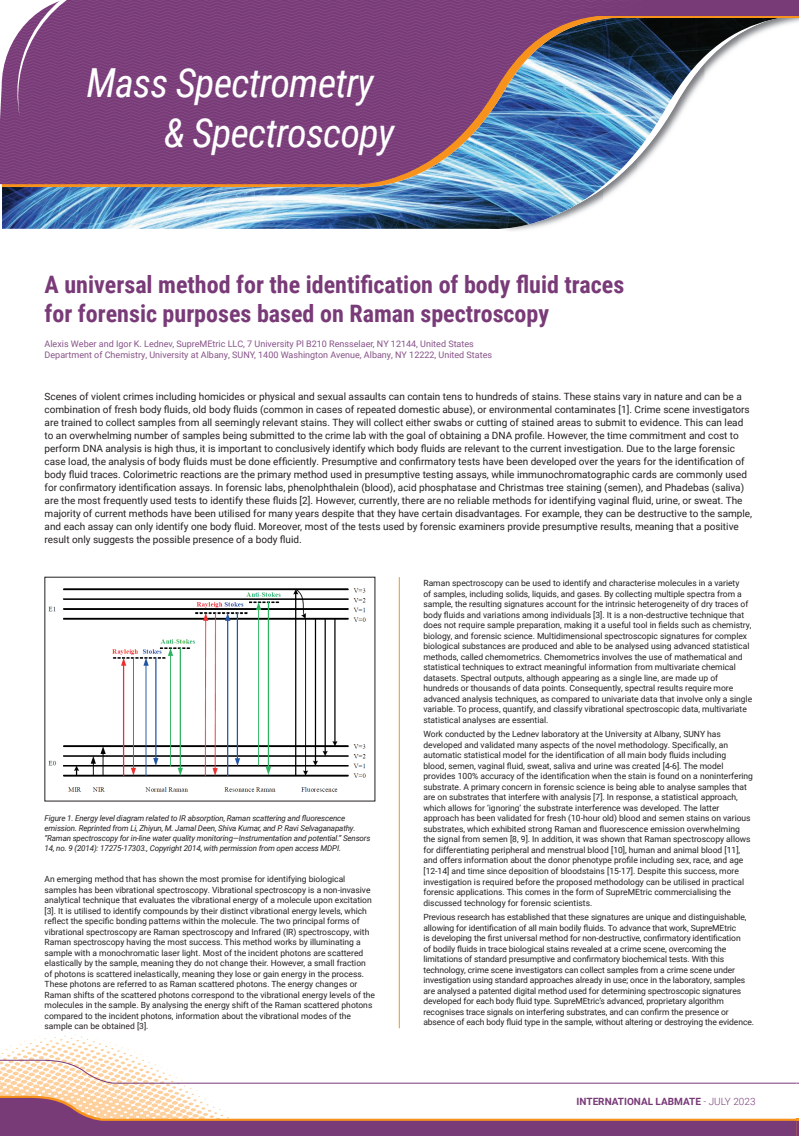
<style>
.page{position:relative;width:799px;height:1136px;background:#fff}
.page>*{position:absolute;margin:0;border:0;box-sizing:border-box;transform-origin:0 0}
.t1{font:italic 40px/50.1px "Roboto Condensed";letter-spacing:-.02em;color:#fff}
.t2{font:700 24px/28.8px "Roboto Condensed";color:#793a78}
.t3{font:10px/13px "Roboto";color:#231f20}
.t4{font:700 10px "Roboto";color:#793a78}
.t5{font:9px/10.8px "Roboto";color:#875389}
.t6{font:8.5px/10.5px "Roboto";color:#231f20}
.t7{font:italic 8px/10px "Roboto";letter-spacing:-.02em;color:#231f20}
.s1{font-weight:300}
</style>
<div class="page">
<img style="left:367px;top:18px;width:429px;height:211px">
<svg style="left:641px;top:15px;width:154px;height:3px"></svg>
<div style="left:0;top:0;width:796px;height:15px;background:#793a78"></div>
<img style="left:367px;top:39px;width:274px;height:154px">
<img style="left:367px;top:0;width:242px;height:10px">
<img style="left:367px;top:10px;width:130px;height:29px">
<img style="left:497px;top:10px;width:144px;height:35px">
<img style="left:497px;top:45px;width:34px;height:40px">
<img style="left:367px;top:149px;width:78px;height:31px">
<svg style="left:0;top:0;width:367px;height:229px;background:#7c568b"></svg>
<hr style="left:398px;top:577px;width:1px;height:450px;background:#f7931d">
<img style="left:48px;top:588px;width:318px;height:204px">
<svg style="left:0;top:0;width:114px;height:116px;background:#8f5c8f"></svg>
<svg style="left:795px;top:0;width:4px;height:18px"></svg>
<svg style="left:0;top:1032px;width:799px;height:104px"></svg>
<h1 class="t1" style="left:164px;top:56px;width:232px;text-indent:-77px">Mass Spectrometry &amp; Spectroscopy</h1>
<h2 class="t2" style="left:45px;top:269px;width:581px">A universal method for the identification of body fluid traces for forensic purposes based on Raman spectroscopy</h2>
<p class="t5" style="left:45px;top:338px;width:449px">Alexis Weber and Igor K. Lednev, SupreMEtric LLC, 7 University Pl B210 Rensselaer, NY 12144, United States<br>Department of Chemistry, University at Albany, SUNY, 1400 Washington Avenue, Albany, NY 12222, United States</p>
<p class="t3" style="left:45px;top:389px;width:708px">Scenes of violent crimes including homicides or physical and sexual assaults can contain tens to hundreds of stains. These stains vary in nature and can be a combination of fresh body fluids, old body fluids (common in cases of repeated domestic abuse), or environmental contaminates [1]. Crime scene investigators are trained to collect samples from all seemingly relevant stains. They will collect either swabs or cutting of stained areas to submit to evidence. This can lead to an overwhelming number of samples being submitted to the crime lab with the goal of obtaining a DNA profile. However, the time commitment and cost to perform DNA analysis is high thus, it is important to conclusively identify which body fluids are relevant to the current investigation. Due to the large forensic case load, the analysis of body fluids must be done efficiently. Presumptive and confirmatory tests have been developed over the years for the identification of body fluid traces. Colorimetric reactions are the primary method used in presumptive testing assays, while immunochromatographic cards are commonly used for confirmatory identification assays. In forensic labs, phenolphthalein (blood), acid phosphatase and Christmas tree staining (semen), and Phadebas (saliva) are the most frequently used tests to identify these fluids [2]. However, currently, there are no reliable methods for identifying vaginal fluid, urine, or sweat. The majority of current methods have been utilised for many years despite that they have certain disadvantages. For example, they can be destructive to the sample, and each assay can only identify one body fluid. Moreover, most of the tests used by forensic examiners provide presumptive results, meaning that a positive result only suggests the possible presence of a body fluid.</p>
<p class="t7" style="left:45px;top:812px;width:327px">Figure 1. Energy level diagram related to IR absorption, Raman scattering and fluorescence emission. Reprinted from Li, Zhiyun, M. Jamal Deen, Shiva Kumar, and P. Ravi Selvaganapathy. “Raman spectroscopy for in-line water quality monitoring—Instrumentation and potential.” Sensors 14, no. 9 (2014): 17275-17303., Copyright 2014, with permission from open access MDPI.</p>
<p class="t6" style="left:45px;top:873px;width:332px">An emerging method that has shown the most promise for identifying biological samples has been vibrational spectroscopy. Vibrational spectroscopy is a non-invasive analytical technique that evaluates the vibrational energy of a molecule upon excitation [3]. It is utilised to identify compounds by their distinct vibrational energy levels, which reflect the specific bonding patterns within the molecule. The two principal forms of vibrational spectroscopy are Raman spectroscopy and Infrared (IR) spectroscopy, with Raman spectroscopy having the most success. This method works by illuminating a sample with a monochromatic laser light. Most of the incident photons are scattered elastically by the sample, meaning they do not change their. However, a small fraction of photons is scattered inelastically, meaning they lose or gain energy in the process.<br>These photons are referred to as Raman scattered photons. The energy changes or Raman shifts of the scattered photons correspond to the vibrational energy levels of the molecules in the sample. By analysing the energy shift of the Raman scattered photons compared to the incident photons, information about the vibrational modes of the sample can be obtained [3].</p>
<p class="t6" style="left:423px;top:577px;width:330px">Raman spectroscopy can be used to identify and characterise molecules in a variety<br>of samples, including solids, liquids, and gases. By collecting multiple spectra from a sample, the resulting signatures account for the intrinsic heterogeneity of dry traces of body fluids and variations among individuals [3]. It is a non-destructive technique that does not require sample preparation, making it a useful tool in fields such as chemistry, biology, and forensic science. Multidimensional spectroscopic signatures for complex biological substances are produced and able to be analysed using advanced statistical methods, called chemometrics. Chemometrics involves the use of mathematical and statistical techniques to extract meaningful information from multivariate chemical datasets. Spectral outputs, although appearing as a single line, are made up of hundreds or thousands of data points. Consequently, spectral results require more advanced analysis techniques, as compared to univariate data that involve only a single variable. To process, quantify, and classify vibrational spectroscopic data, multivariate statistical analyses are essential.</p>
<p class="t6" style="left:423px;top:728px;width:331px">Work conducted by the Lednev laboratory at the University at Albany, SUNY has developed and validated many aspects of the novel methodology. Specifically, an automatic statistical model for the identification of all main body fluids including<br>blood, semen, vaginal fluid, sweat, saliva and urine was created [4-6]. The model provides 100% accuracy of the identification when the stain is found on a noninterfering substrate. A primary concern in forensic science is being able to analyse samples that are on substrates that interfere with analysis [7]. In response, a statistical approach, which allows for ‘ignoring’ the substrate interference was developed. The latter approach has been validated for fresh (10-hour old) blood and semen stains on various substrates, which exhibited strong Raman and fluorescence emission overwhelming the signal from semen [8, 9]. In addition, it was shown that Raman spectroscopy allows for differentiating peripheral and menstrual blood [10], human and animal blood [11], and offers information about the donor phenotype profile including sex, race, and age [12-14] and time since deposition of bloodstains [15-17]. Despite this success, more investigation is required before the proposed methodology can be utilised in practical forensic applications. This comes in the form of SupreMEtric commercialising the discussed technology for forensic scientists.</p>
<p class="t6" style="left:423px;top:911px;width:332px">Previous research has established that these signatures are unique and distinguishable, allowing for identification of all main bodily fluids. To advance that work, SupreMEtric<br>is developing the first universal method for non-destructive, confirmatory identification<br>of bodily fluids in trace biological stains revealed at a crime scene, overcoming the limitations of standard presumptive and confirmatory biochemical tests. With this technology, crime scene investigators can collect samples from a crime scene under investigation using standard approaches already in use; once in the laboratory, samples are analysed a patented digital method used for determining spectroscopic signatures developed for each body fluid type. SupreMEtric’s advanced, proprietary algorithm recognises trace signals on interfering substrates, and can confirm the presence or absence of each body fluid type in the sample, without altering or destroying the evidence.</p>
<p class="t4" style="left:576px;top:1094px;width:180px">INTERNATIONAL LABMATE <span class="s1">- JULY 2023</span></p>
</div>
